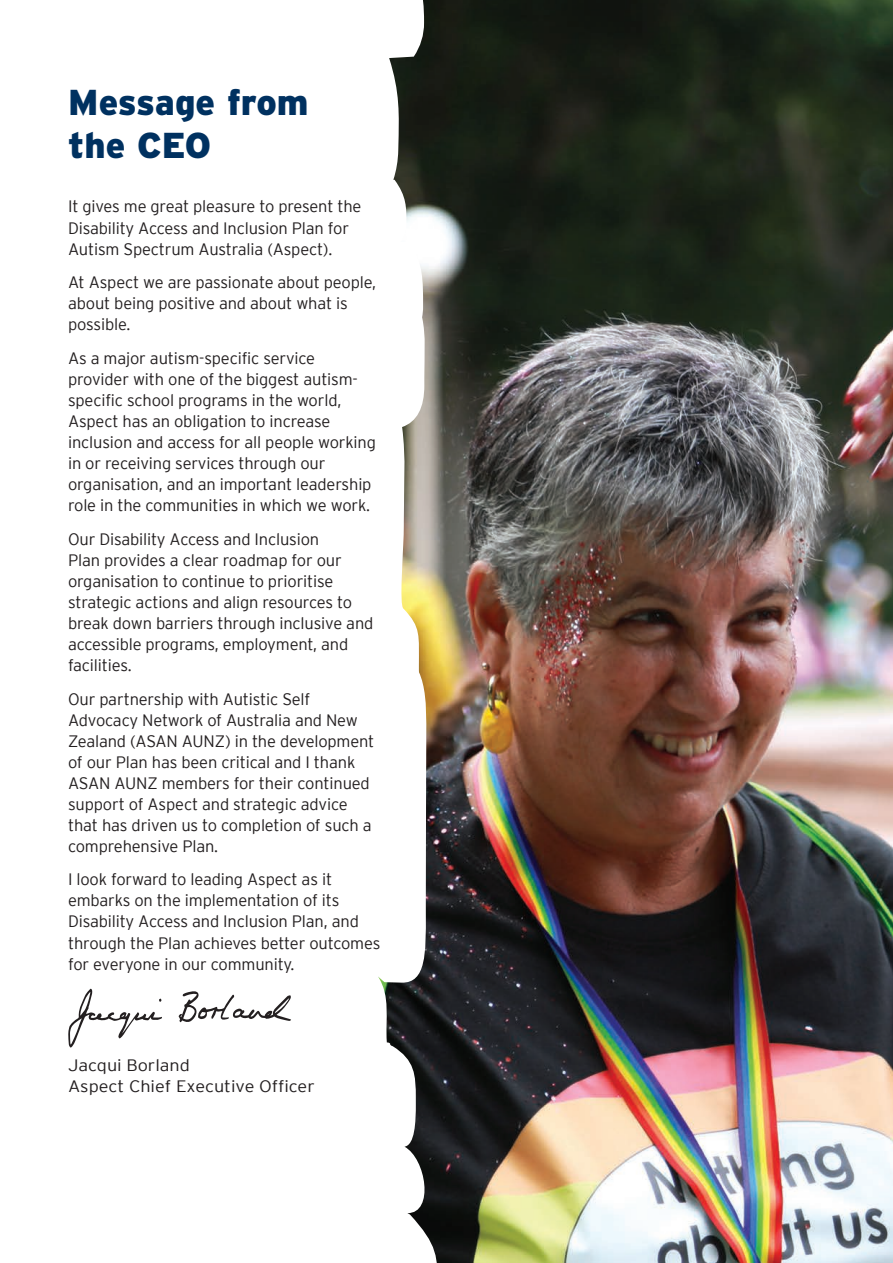
<style>
.page{position:relative;width:893px;height:1263px;background:#fff}
.page>*{position:absolute;margin:0;border:0;box-sizing:border-box;transform-origin:0 0}
.t1{font:900 36px/43.2px "Interstate";color:#003160}
.t2{font:300 16.5px/21px "Interstate";letter-spacing:-.01em;color:#231f20}
.t3{font:300 16.5px/21px "Interstate";letter-spacing:-.01em;color:#231f20;scale:1.1 1}
</style>
<div class="page">
<img style="left:426px;top:0;width:467px;height:1263px">
<svg style="left:389px;top:0;width:37px;height:650px"></svg>
<svg style="left:70px;top:650px;width:368px;height:613px"></svg>
<svg style="left:179px;top:991px;width:112px;height:31px"></svg>
<svg style="left:68px;top:989px;width:94px;height:58px"></svg>
<h1 class="t1" style="left:68px;top:80px;width:242px">Message from the CEO</h1>
<p class="t2" style="left:68px;top:196px;width:295px">It gives me great pleasure to present the<br>Disability Access and Inclusion Plan for<br>Autism Spectrum Australia (Aspect).</p>
<p class="t2" style="left:68px;top:272px;width:310px">At Aspect we are passionate about people, about being positive and about what is possible.</p>
<p class="t2" style="left:68px;top:348px;width:309px">As a major autism-specific service provider with one of the biggest autism&shy;specific school programs in the world, Aspect has an obligation to increase inclusion and access for all people working in or receiving services through our organisation, and an important leadership role in the communities in which we work.</p>
<p class="t2" style="left:68px;top:528px;width:307px">Our Disability Access and Inclusion<br>Plan provides a clear roadmap for our organisation to continue to prioritise strategic actions and align resources to break down barriers through inclusive and accessible programs, employment, and facilities.</p>
<p class="t2" style="left:68px;top:688px;width:308px">Our partnership with Autistic Self Advocacy Network of Australia and New Zealand (ASAN AUNZ) in the development of our Plan has been critical and I thank ASAN AUNZ members for their continued support of Aspect and strategic advice that has driven us to completion of such a comprehensive Plan.</p>
<p class="t2" style="left:68px;top:869px;width:314px">I look forward to leading Aspect as it embarks on the implementation of its Disability Access and Inclusion Plan, and through the Plan achieves better outcomes for everyone in our community.</p>
<p class="t3" style="left:68px;top:1054px;width:226px">Jacqui Borland<br>Aspect Chief Executive Officer</p>
</div>
